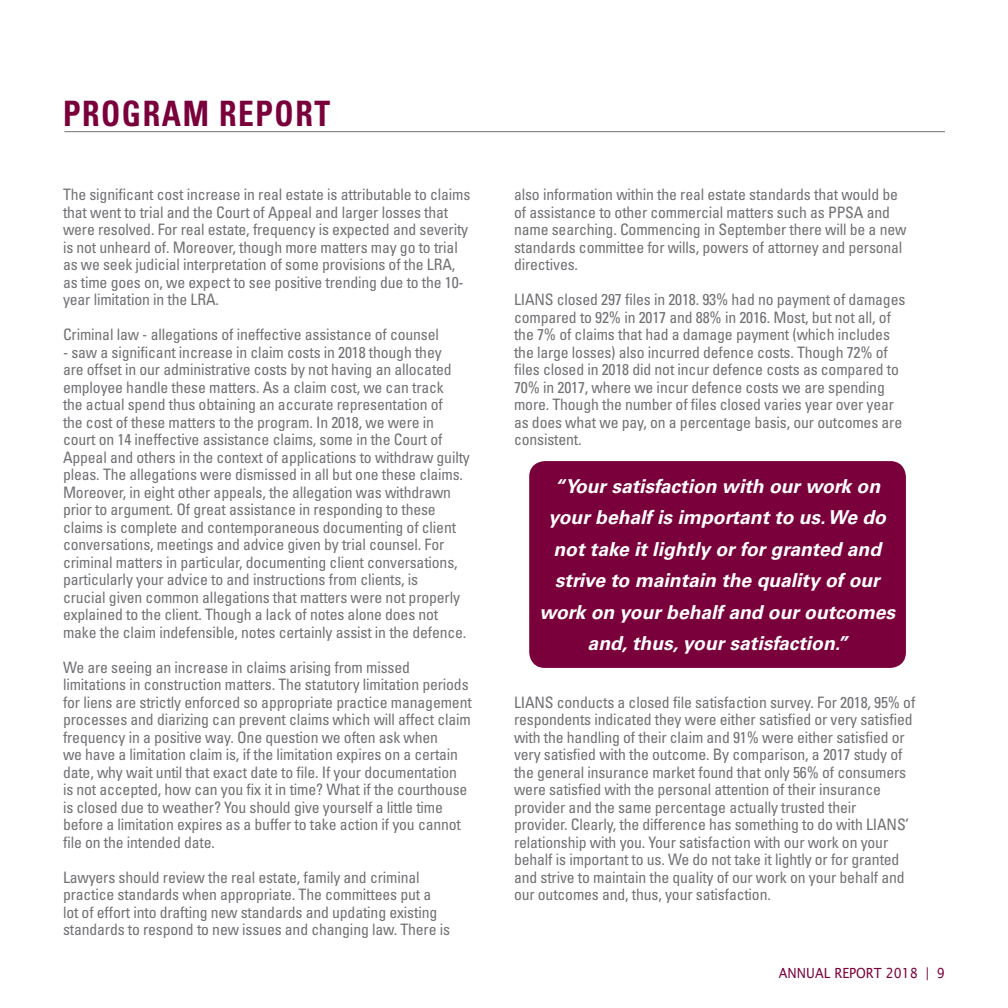
<style>
.page{position:relative;width:1008px;height:1008px;background:#fff}
.page>*{position:absolute;margin:0;border:0;box-sizing:border-box;transform-origin:0 0}
.t1{font:700 condensed 35px "Univers LT Std";letter-spacing:.05em;color:#7a003b;scale:.9 1}
.t2{font:italic 700 19.25px/31.5px "Univers LT Std";color:#fff;text-align:center}
.t3{font:condensed 15.75px/17.5px "Univers LT Std";letter-spacing:-.01em;color:#717074}
.t4{font:14px "Lucida Sans";color:#7a003b;scale:.9 1}
</style>
<div class="page">
<hr style="left:64px;top:131px;width:881px;height:1px;background:#717074">
<div style="left:529px;top:461px;width:377px;height:207px;background:#7a003b;border-radius:16px"></div>
<h1 class="t1" style="left:63px;top:92px;width:298px">PROGRAM REPORT</h1>
<p class="t3" style="left:63px;top:186px;width:409px">The significant cost increase in real estate is attributable to claims that went to trial and the Court of Appeal and larger losses that were resolved. For real estate, frequency is expected and severity is not unheard of. Moreover, though more matters may go to trial as we seek judicial interpretation of some provisions of the LRA, as time goes on, we expect to see positive trending due to the 10- year limitation in the LRA.</p>
<p class="t3" style="left:63px;top:326px;width:378px">Criminal law - allegations of ineffective assistance of counsel</p>
<p class="t3" style="left:63px;top:343px;width:408px">- saw a significant increase in claim costs in 2018 though they<br>are offset in our administrative costs by not having an allocated employee handle these matters. As a claim cost, we can track<br>the actual spend thus obtaining an accurate representation of<br>the cost of these matters to the program. In 2018, we were in court on 14 ineffective assistance claims, some in the Court of Appeal and others in the context of applications to withdraw guilty pleas. The allegations were dismissed in all but one these claims.<br>Moreover, in eight other appeals, the allegation was withdrawn prior to argument. Of great assistance in responding to these claims is complete and contemporaneous documenting of client conversations, meetings and advice given by trial counsel. For criminal matters in particular, documenting client conversations, particularly your advice to and instructions from clients, is<br>crucial given common allegations that matters were not properly explained to the client. Though a lack of notes alone does not make the claim indefensible, notes certainly assist in the defence.</p>
<p class="t3" style="left:63px;top:658px;width:410px">We are seeing an increase in claims arising from missed limitations in construction matters. The statutory limitation periods for liens are strictly enforced so appropriate practice management processes and diarizing can prevent claims which will affect claim frequency in a positive way. One question we often ask when<br>we have a limitation claim is, if the limitation expires on a certain date, why wait until that exact date to file. If your documentation<br>is not accepted, how can you fix it in time? What if the courthouse is closed due to weather? You should give yourself a little time before a limitation expires as a buffer to take action if you cannot file on the intended date.</p>
<p class="t3" style="left:63px;top:868px;width:389px">Lawyers should review the real estate, family and criminal practice standards when appropriate. The committees put a lot of effort into drafting new standards and updating existing standards to respond to new issues and changing law. There is</p>
<p class="t3" style="left:514px;top:186px;width:394px">also information within the real estate standards that would be of assistance to other commercial matters such as PPSA and name searching. Commencing in September there will be a new standards committee for wills, powers of attorney and personal directives.</p>
<p class="t3" style="left:514px;top:291px;width:393px">LIANS closed 297 files in 2018. 93% had no payment of damages compared to 92% in 2017 and 88% in 2016. Most, but not all, of the 7% of claims that had a damage payment (which includes the large losses) also incurred defence costs. Though 72% of files closed in 2018 did not incur defence costs as compared to 70% in 2017, where we incur defence costs we are spending more. Though the number of files closed varies year over year as does what we pay, on a percentage basis, our outcomes are consistent.</p>
<p class="t2" style="left:539px;top:471px;width:357px">“Your satisfaction with our work on your behalf is important to us. We do not take it lightly or for granted and strive to maintain the quality of our work on your behalf and our outcomes and, thus, your satisfaction.”</p>
<p class="t3" style="left:514px;top:693px;width:403px">LIANS conducts a closed file satisfaction survey. For 2018, 95% of respondents indicated they were either satisfied or very satisfied with the handling of their claim and 91% were either satisfied or very satisfied with the outcome. By comparison, a 2017 study of the general insurance market found that only 56% of consumers were satisfied with the personal attention of their insurance provider and the same percentage actually trusted their<br>provider. Clearly, the difference has something to do with LIANS’ relationship with you. Your satisfaction with our work on your behalf is important to us. We do not take it lightly or for granted and strive to maintain the quality of our work on your behalf and our outcomes and, thus, your satisfaction.</p>
<p class="t4" style="left:779px;top:965px;width:186px">ANNUAL REPORT 2018 | 9</p>
</div>
